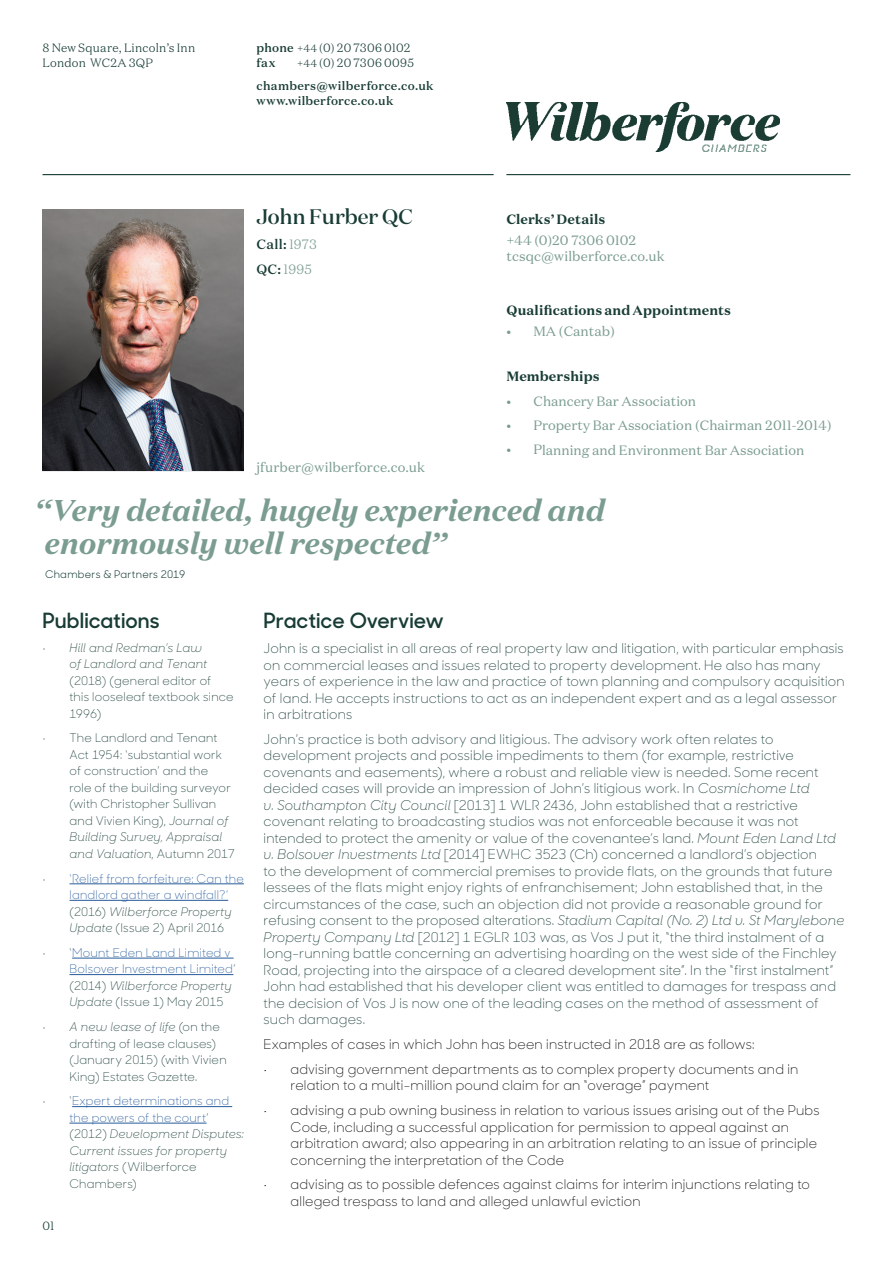
<style>
.page{position:relative;width:893px;height:1263px;background:#fff}
.page>*{position:absolute;margin:0;border:0;box-sizing:border-box;transform-origin:0 0}
.t1{font:italic 700 30px/33px "Domaine Text";letter-spacing:-.01em;color:#7b9c91}
.t2{font:600 21px "Sharp Sans No 1";letter-spacing:.005em;color:#183c35}
.t3{font:500 21px "Domaine Display";color:#183c35}
.t4{font:300 13.5px/16.5px "Sharp Sans No 1";letter-spacing:.015em;color:#183c35}
.t5{font:300 13.5px/16.5px "Sharp Sans No 1";letter-spacing:.015em;color:#000}
.t6{font:13.5px/16.5px "Domaine Text";color:#7b9c91}
.t7{font:700 13.5px "Domaine Text";letter-spacing:.005em;color:#183c35}
.t8{font:500 13.5px/24.8px "Domaine Text";color:#183c35}
.t9{font:300 12px/16.5px "Sharp Sans No 1";letter-spacing:.02em;color:#183c35}
.t10{font:300 12px/16.5px "Sharp Sans No 1";letter-spacing:.02em;color:#275b9b}
.t11{font:italic 300 12px/16.5px "Sharp Sans No 1";letter-spacing:.015em;color:#183c35}
.t12{font:500 12px/23.5px "Domaine Text";letter-spacing:.025em;color:#183c35}
.t13{font:300 12px/15px "Domaine Text";letter-spacing:.015em;color:#183c35}
.t14{font:10.5px "Sharp Sans No 1";letter-spacing:.025em;color:#183c35}
.s1{font-weight:500}
.s2{font-size:10.5px}
.s3{font-weight:300;font-size:10.5px}
.s4{font-weight:300}
.s5{font-weight:300;color:#7b9c91}
.s6{font-style:italic}
.s7{color:#183c35}
.s8{font-style:italic;color:#183c35}
.s9{font-style:normal}
.s10{font-style:normal;color:#275b9b}
</style>
<div class="page">
<img style="left:506px;top:103px;width:273px;height:49px">
<hr style="left:506px;top:174px;width:344px;height:1px;background:#183c35">
<hr style="left:43px;top:174px;width:451px;height:1px;background:#183c35">
<hr style="left:70px;top:883px;width:174px;height:1px;background:#275b9b">
<hr style="left:70px;top:900px;width:158px;height:1px;background:#275b9b">
<hr style="left:72px;top:958px;width:162px;height:1px;background:#275b9b">
<hr style="left:70px;top:974px;width:163px;height:1px;background:#275b9b">
<hr style="left:72px;top:1106px;width:160px;height:1px;background:#275b9b">
<hr style="left:70px;top:1123px;width:137px;height:1px;background:#275b9b">
<img style="left:43px;top:209px;width:201px;height:262px">
<p class="t13" style="left:43px;top:40px;width:154px">8 New Square, Lincoln’s Inn<br>London WC2A 3QP</p>
<p class="t13" style="left:257px;top:40px;width:155px"><span class="s1">phone</span> <span class="s2">+44</span> (0) 20 7306 0102 <span class="s1">fax</span></p>
<p class="t12" style="left:257px;top:51px;width:178px;text-indent:41px"><span class="s3">+44</span> <span class="s4">(0) 20 7306 0095 </span>chambers@wilberforce.co.uk</p>
<p class="t12" style="left:257px;top:89px;width:138px">www.wilberforce.co.uk</p>
<h2 class="t3" style="left:256px;top:203px;width:158px">John Furber QC</h2>
<p class="t8" style="left:256px;top:231px;width:62px">Call: <span class="s5">1973<br></span>QC: <span class="s5">1995</span></p>
<p class="t6" style="left:256px;top:458px;width:170px">jfurber@wilberforce.co.uk</p>
<p class="t7" style="left:506px;top:210px;width:101px">Clerks’ Details</p>
<p class="t6" style="left:506px;top:232px;width:160px">+44 (0)20 7306 0102 tcsqc@wilberforce.co.uk</p>
<p class="t7" style="left:506px;top:301px;width:226px">Qualifications and Appointments</p>
<p class="t6" style="left:506px;top:322px;width:110px">• MA (Cantab)</p>
<p class="t7" style="left:506px;top:367px;width:95px">Memberships</p>
<p class="t6" style="left:506px;top:392px;width:191px">• Chancery Bar Association</p>
<p class="t6" style="left:506px;top:417px;width:327px">• Property Bar Association (Chairman 2011-2014)</p>
<p class="t6" style="left:506px;top:442px;width:299px">• Planning and Environment Bar Association</p>
<h1 class="t1" style="left:44px;top:494px;width:562px;text-indent:-10px">“Very detailed, hugely experienced and enormously well respected”</h1>
<p class="t14" style="left:45px;top:567px;width:142px">Chambers &amp; Partners 2019</p>
<h2 class="t2" style="left:43px;top:605px;width:119px">Publications</h2>
<p class="t11" style="left:70px;top:639px;width:139px;text-indent:-27px">• Hill and Redman’s Law of Landlord and Tenant</p>
<p class="t9" style="left:70px;top:672px;width:166px">(2018) (general editor of this looseleaf textbook since<br>1996)</p>
<p class="t9" style="left:70px;top:729px;width:167px;text-indent:-27px">• The Landlord and Tenant<br>Act 1954: ‘substantial work of construction’ and the<br>role of the building surveyor (with Christopher Sullivan and Vivien King), <span class="s6">Journal of<br>Building Survey, Appraisal and Valuation</span>, Autumn 2017</p>
<p class="t10" style="left:70px;top:870px;width:176px;text-indent:-27px"><span class="s7">•</span> ‘Relief from forfeiture: Can the landlord gather a windfall?’ <span class="s7">(2016)</span> <span class="s8">Wilberforce Property<br>Update</span> <span class="s7">(Issue 2) April 2016</span></p>
<p class="t10" style="left:70px;top:944px;width:168px;text-indent:-27px"><span class="s7">• ‘</span>Mount Eden Land Limited v<br>Bolsover Investment Limited<span class="s7">’ (2014)</span> <span class="s8">Wilberforce Property<br>Update</span> <span class="s7">(Issue 1) May 2015</span></p>
<p class="t9" style="left:70px;top:1018px;width:159px;text-indent:-27px"><span class="s6">• A new lease of life</span> (on the drafting of lease clauses) (January 2015) (with Vivien<br>King) Estates Gazette.</p>
<p class="t11" style="left:70px;top:1093px;width:176px;text-indent:-27px"><span class="s9">• ‘</span><span class="s10">Expert determinations and the powers of the court</span><span class="s9">’ (2012)</span> Development Disputes:<br>Current issues for property litigators <span class="s9">(Wilberforce<br>Chambers)</span></p>
<p class="t13" style="left:43px;top:1218px;width:13px">01</p>
<h2 class="t2" style="left:264px;top:605px;width:182px">Practice Overview</h2>
<p class="t4" style="left:264px;top:639px;width:582px">John is a specialist in all areas of real property law and litigation, with particular emphasis on commercial leases and issues related to property development. He also has many years of experience in the law and practice of town planning and compulsory acquisition of land. He accepts instructions to act as an independent expert and as a legal assessor in arbitrations</p>
<p class="t4" style="left:264px;top:730px;width:582px">John’s practice is both advisory and litigious. The advisory work often relates to development projects and possible impediments to them (for example, restrictive covenants and easements), where a robust and reliable view is needed. Some recent decided cases will provide an impression of John’s litigious work. In <span class="s6">Cosmichome Ltd<br>v. Southampton City Council</span> [2013] 1 WLR 2436, John established that a restrictive covenant relating to broadcasting studios was not enforceable because it was not intended to protect the amenity or value of the covenantee’s land. <span class="s6">Mount Eden Land Ltd v. Bolsover Investments Ltd</span> [2014] EWHC 3523 (Ch) concerned a landlord’s objection<br>to the development of commercial premises to provide flats, on the grounds that future lessees of the flats might enjoy rights of enfranchisement; John established that, in the circumstances of the case, such an objection did not provide a reasonable ground for refusing consent to the proposed alterations. <span class="s6">Stadium Capital (No. 2) Ltd v. St Marylebone Property Company Ltd</span> [2012] 1 EGLR 103 was, as Vos J put it, “the third instalment of a long-running battle concerning an advertising hoarding on the west side of the Finchley Road, projecting into the airspace of a cleared development site”. In the “first instalment” John had established that his developer client was entitled to damages for trespass and the decision of Vos J is now one of the leading cases on the method of assessment of such damages.</p>
<p class="t5" style="left:264px;top:1035px;width:492px">Examples of cases in which John has been instructed in 2018 are as follows:</p>
<p class="t5" style="left:291px;top:1060px;width:509px;text-indent:-27px">• advising government departments as to complex property documents and in relation to a multi-million pound claim for an “overage” payment</p>
<p class="t5" style="left:291px;top:1101px;width:530px;text-indent:-27px">• advising a pub owning business in relation to various issues arising out of the Pubs Code, including a successful application for permission to appeal against an arbitration award; also appearing in an arbitration relating to an issue of principle concerning the interpretation of the Code</p>
<p class="t5" style="left:291px;top:1176px;width:521px;text-indent:-27px">• advising as to possible defences against claims for interim injunctions relating to alleged trespass to land and alleged unlawful eviction</p>
</div>
